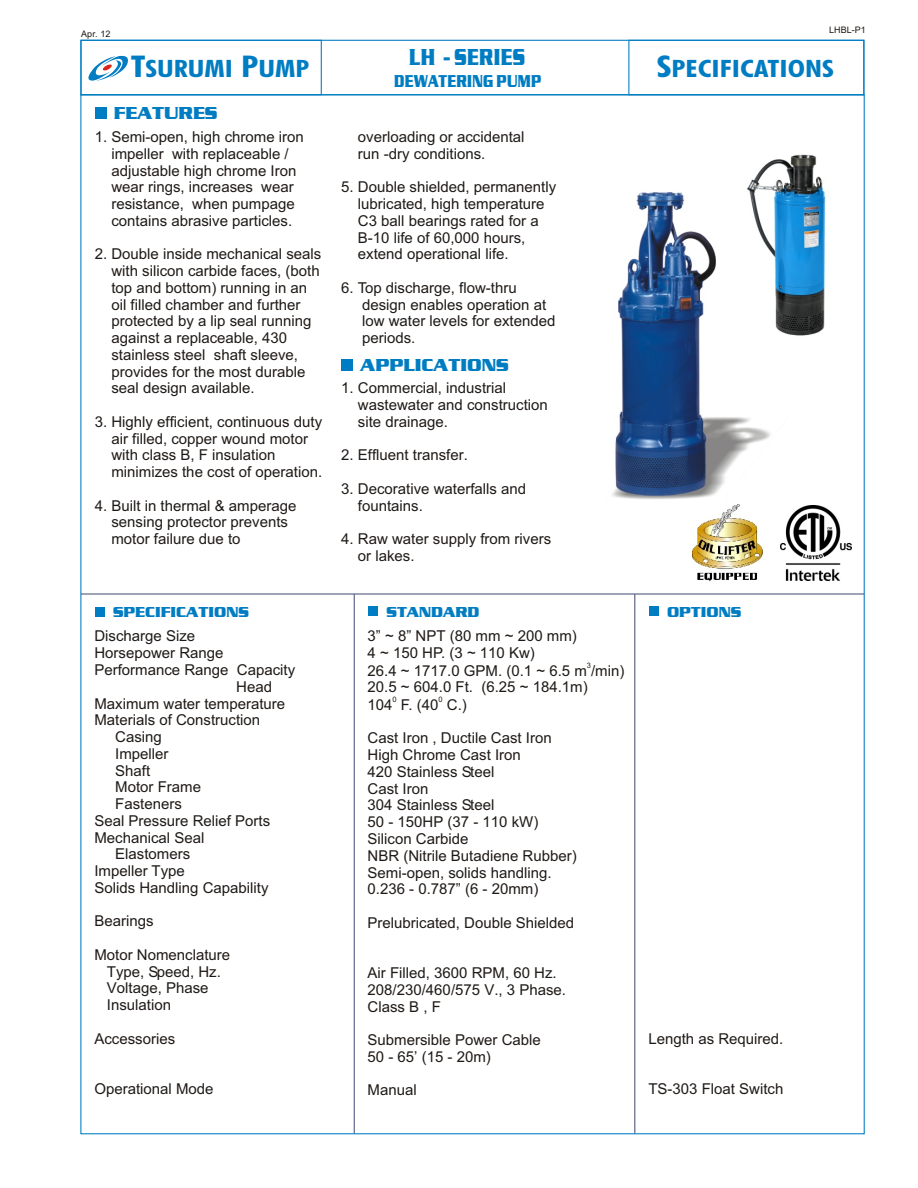
<style>
.page{position:relative;width:918px;height:1188px;background:#fff}
.page>*{position:absolute;margin:0;border:0;box-sizing:border-box;transform-origin:0 0}
.t1{font:24px "Futura Bd Cn BT";color:#007dc2;scale:1.28 1}
.t2{font:24px "Futura Bd Cn BT";color:#007dc2;scale:1.26 1}
.t3{font:24px "Serpentine D Bol";letter-spacing:.03em;color:#007dc2;scale:.73 1}
.t4{font:18px "Serpentine D Bol";color:#007dc2}
.t5{font:17.85px "Serpentine D Bol";letter-spacing:.025em;color:#007dc2;scale:.73 1}
.t6{font:15px/16.8px "Arial";color:#1f1a17}
.t7{font:15px "Serpentine D Bol";color:#007dc2}
.t8{font:9px "Arial";color:#1f1a17}
.t9{font:7.5px "Arial";color:#1f1a17}
.s1{font-size:30px}
</style>
<div class="page">
<div style="left:95px;top:107px;width:11px;height:12px;background:#007dc2"></div>
<div style="left:341px;top:359px;width:12px;height:12px;background:#007dc2"></div>
<div style="left:95px;top:607px;width:10px;height:9px;background:#007dc2"></div>
<div style="left:368px;top:606px;width:10px;height:10px;background:#007dc2"></div>
<div style="left:649px;top:606px;width:10px;height:10px;background:#007dc2"></div>
<hr style="left:354px;top:594px;width:1px;height:540px;background:#4a5778">
<hr style="left:81px;top:593px;width:783px;height:2px;background:#4a5778">
<hr style="left:634px;top:594px;width:1px;height:540px;background:#4a5778">
<img style="left:693px;top:504px;width:70px;height:76px">
<div style="left:80px;top:40px;width:784px;height:55px;border:1px solid #007dc2"></div>
<svg style="left:88px;top:56px;width:40px;height:25px"></svg>
<div style="left:628px;top:40px;width:236px;height:55px;border:1px solid #007dc2"></div>
<img style="left:612px;top:191px;width:159px;height:308px">
<img style="left:716px;top:154px;width:110px;height:197px">
<img style="left:780px;top:505px;width:71px;height:75px">
<p class="t8" style="left:81px;top:30px;width:31px">Apr. 12</p>
<p class="t8" style="left:829px;top:27px;width:38px">LHBL-P1</p>
<h1 class="t3" style="left:409px;top:46px;width:160px">LH - SERIES</h1>
<p class="t5" style="left:394px;top:73px;width:203px">DEWATERING PUMP</p>
<h1 class="t2" style="left:131px;top:59px;width:143px"><span class="s1">T</span>SURUMI <span class="s1">P</span>UMP</h1>
<h1 class="t1" style="left:657px;top:59px;width:140px"><span class="s1">S</span>PECIFICATIONS</h1>
<p class="t4" style="left:114px;top:104px;width:105px">FEATURES</p>
<p class="t6" style="left:111px;top:130px;width:194px;text-indent:-17px">1. Semi-open, high chrome iron impeller with replaceable / adjustable high chrome Iron wear rings, increases wear resistance, when pumpage contains abrasive particles.</p>
<p class="t6" style="left:111px;top:247px;width:212px;text-indent:-17px">2. Double inside mechanical seals with silicon carbide faces, (both top and bottom) running in an oil filled chamber and further protected by a lip seal running against a replaceable, 430 stainless steel shaft sleeve, provides for the most durable seal design available.</p>
<p class="t6" style="left:111px;top:415px;width:212px;text-indent:-17px">3. Highly efficient, continuous duty air filled, copper wound motor with class B, F insulation minimizes the cost of operation.</p>
<p class="t6" style="left:111px;top:498px;width:187px;text-indent:-17px">4. Built in thermal &amp; amperage sensing protector prevents motor failure due to</p>
<p class="t6" style="left:358px;top:130px;width:168px">overloading or accidental run -dry conditions.</p>
<p class="t6" style="left:358px;top:180px;width:200px;text-indent:-17px">5. Double shielded, permanently lubricated, high temperature<br>C3 ball bearings rated for a<br>B-10 life of 60,000 hours, extend operational life.</p>
<p class="t6" style="left:362px;top:281px;width:195px;text-indent:-21px">6. Top discharge, flow-thru design enables operation at low water levels for extended periods.</p>
<p class="t6" style="left:358px;top:381px;width:192px;text-indent:-17px">1. Commercial, industrial wastewater and construction site drainage.</p>
<p class="t6" style="left:341px;top:448px;width:128px">2. Effluent transfer.</p>
<p class="t6" style="left:358px;top:482px;width:170px;text-indent:-17px">3. Decorative waterfalls and fountains.</p>
<p class="t6" style="left:358px;top:532px;width:195px;text-indent:-17px">4. Raw water supply from rivers or lakes.</p>
<p class="t4" style="left:361px;top:356px;width:150px">APPLICATIONS</p>
<p class="t7" style="left:113px;top:604px;width:137px">SPECIFICATIONS</p>
<p class="t7" style="left:386px;top:604px;width:95px">STANDARD</p>
<p class="t7" style="left:667px;top:604px;width:76px">OPTIONS</p>
<p class="t6" style="left:94px;top:629px;width:102px">Discharge Size</p>
<p class="t6" style="left:94px;top:646px;width:131px">Horsepower Range</p>
<p class="t6" style="left:94px;top:663px;width:202px">Performance Range Capacity</p>
<p class="t6" style="left:236px;top:679px;width:37px">Head</p>
<p class="t6" style="left:94px;top:696px;width:192px">Maximum water temperature</p>
<p class="t6" style="left:94px;top:713px;width:167px">Materials of Construction</p>
<p class="t6" style="left:115px;top:730px;width:48px">Casing</p>
<p class="t6" style="left:115px;top:747px;width:55px">Impeller</p>
<p class="t6" style="left:115px;top:763px;width:37px">Shaft</p>
<p class="t6" style="left:115px;top:780px;width:87px">Motor Frame</p>
<p class="t6" style="left:115px;top:797px;width:68px">Fasteners</p>
<p class="t6" style="left:94px;top:814px;width:177px">Seal Pressure Relief Ports</p>
<p class="t6" style="left:94px;top:830px;width:112px">Mechanical Seal</p>
<p class="t6" style="left:115px;top:847px;width:77px">Elastomers</p>
<p class="t6" style="left:94px;top:864px;width:92px">Impeller Type</p>
<p class="t6" style="left:94px;top:881px;width:176px">Solids Handling Capability</p>
<p class="t6" style="left:94px;top:914px;width:61px">Bearings</p>
<p class="t6" style="left:107px;top:948px;width:125px;text-indent:-13px">Motor Nomenclature<br>Type, Speed, Hz.<br>Voltage, Phase<br>Insulation</p>
<p class="t6" style="left:94px;top:1031px;width:82px">Accessories</p>
<p class="t6" style="left:94px;top:1082px;width:121px">Operational Mode</p>
<p class="t6" style="left:368px;top:629px;width:211px">3” ~ 8” NPT (80 mm ~ 200 mm)<br>4 ~ 150 HP. (3 ~ 110 Kw)</p>
<p class="t9" style="left:587px;top:663px;width:6px">3</p>
<p class="t6" style="left:368px;top:663px;width:258px">26.4 ~ 1717.0 GPM. (0.1 ~ 6.5 m /min)<br>20.5 ~ 604.0 Ft. (6.25 ~ 184.1m)</p>
<p class="t9" style="left:393px;top:697px;width:6px">0</p>
<p class="t9" style="left:439px;top:697px;width:6px">0</p>
<p class="t6" style="left:368px;top:698px;width:101px">104 F. (40 C.)</p>
<p class="t6" style="left:368px;top:731px;width:211px">Cast Iron , Ductile Cast Iron<br>High Chrome Cast Iron<br>420 Stainless Steel<br>Cast Iron<br>304 Stainless Steel<br>50 - 150HP (37 - 110 kW)<br>Silicon Carbide<br>NBR (Nitrile Butadiene Rubber)<br>Semi-open, solids handling.<br>0.236 - 0.787” (6 - 20mm)</p>
<p class="t6" style="left:368px;top:915px;width:208px">Prelubricated, Double Shielded</p>
<p class="t6" style="left:368px;top:966px;width:200px">Air Filled, 3600 RPM, 60 Hz.<br>208/230/460/575 V., 3 Phase.<br>Class B , F</p>
<p class="t6" style="left:368px;top:1033px;width:175px">Submersible Power Cable<br>50 - 65’ (15 - 20m)</p>
<p class="t6" style="left:368px;top:1083px;width:51px">Manual</p>
<p class="t6" style="left:648px;top:1031px;width:137px">Length as Required.</p>
<p class="t6" style="left:648px;top:1082px;width:136px">TS-303 Float Switch</p>
</div>
